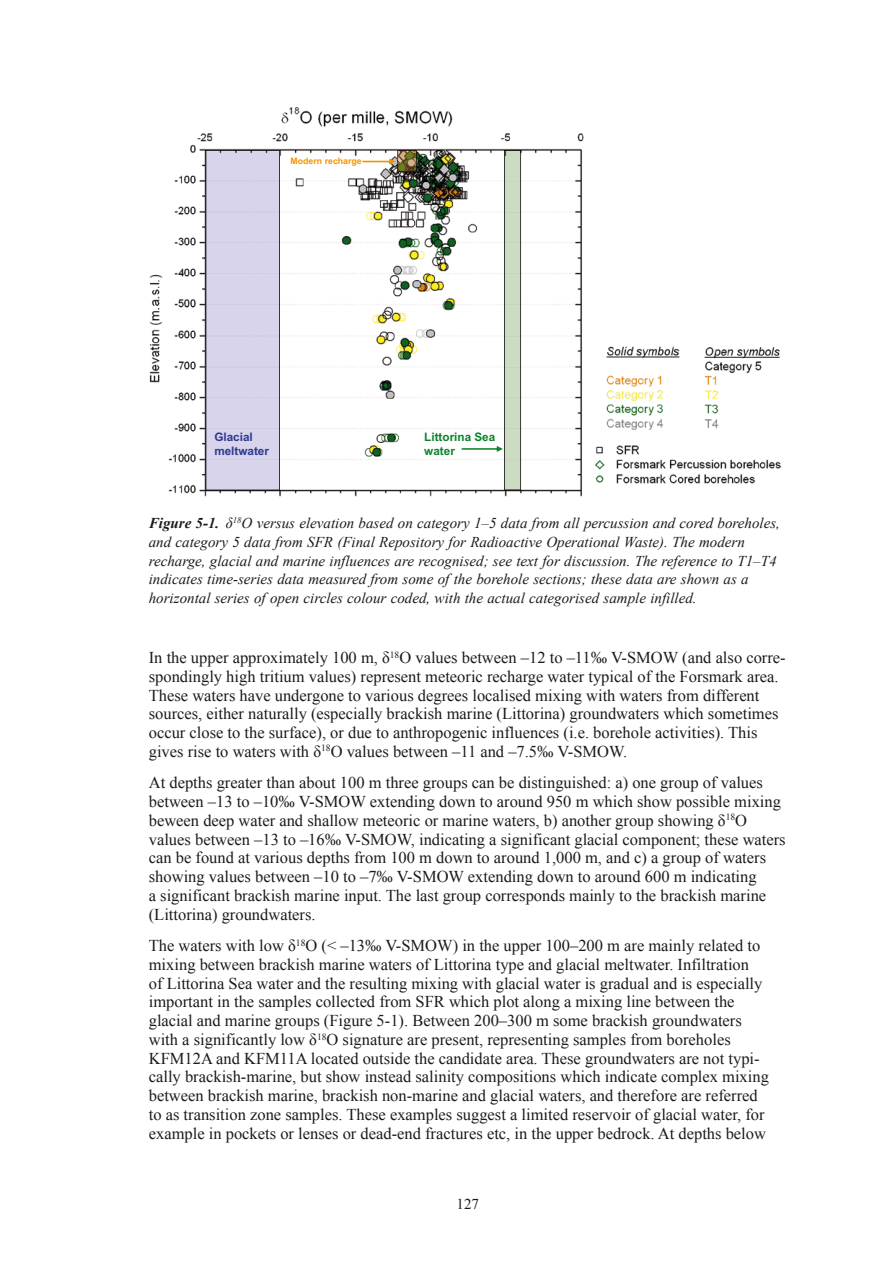
<style>
.page{position:relative;width:893px;height:1263px;background:#fff}
.page>*{position:absolute;margin:0;border:0;box-sizing:border-box;transform-origin:0 0}
.t1{font:16.5px/18.8px "Times New Roman";color:#1c1b1a}
.t2{font:italic 15px/18.8px "Times New Roman";color:#1c1b1a}
.t3{font:15px "Times New Roman";color:#1c1b1a}
.t4{font:700 11.7px/14px "Arial";color:#0d822b}
.t5{font:700 11.7px/14px "Arial";color:#2f388e}
.t6{font:700 8.85px "Arial";color:#f39500}
.s1{font-weight:700}
</style>
<div class="page">
<img style="left:149px;top:107px;width:632px;height:390px">
<div style="left:206px;top:150px;width:74px;height:340px;background:#d7d4ec"></div>
<svg style="left:462px;top:150px;width:59px;height:340px"></svg>
<svg style="left:362px;top:150px;width:55px;height:22px"></svg>
<p class="t6" style="left:291px;top:155px;width:73px">Modern recharge</p>
<p class="t5" style="left:214px;top:430px;width:56px">Glacial meltwater</p>
<p class="t4" style="left:424px;top:430px;width:72px">Littorina Sea water</p>
<p class="t2" style="left:149px;top:513px;width:633px"><span class="s1">Figure 5‑1.</span> δ<sup>18</sup>O versus elevation based on category 1–5 data from all percussion and cored boreholes, and category 5 data from SFR (Final Repository for Radioactive Operational Waste). The modern recharge, glacial and marine influences are recognised; see text for discussion. The reference to T1–T4 indicates time-series data measured from some of the borehole sections; these data are shown as a horizontal series of open circles colour coded, with the actual categorised sample infilled.</p>
<p class="t1" style="left:149px;top:648px;width:638px">In the upper approximately 100 m, δ<sup>18</sup>O values between –12 to –11‰ V-SMOW (and also corre&shy;spondingly high tritium values) represent meteoric recharge water typical of the Forsmark area.<br>These waters have undergone to various degrees localised mixing with waters from different sources, either naturally (especially brackish marine (Littorina) groundwaters which sometimes occur close to the surface), or due to anthropogenic influences (i.e. borehole activities). This gives rise to waters with δ<sup>18</sup>O values between –11 and –7.5‰ V-SMOW.</p>
<p class="t1" style="left:149px;top:773px;width:638px">At depths greater than about 100 m three groups can be distinguished: a) one group of values between –13 to –10‰ V-SMOW extending down to around 950 m which show possible mixing beween deep water and shallow meteoric or marine waters, b) another group showing δ<sup>18</sup>O values between –13 to –16‰ V-SMOW, indicating a significant glacial component; these waters can be found at various depths from 100 m down to around 1,000 m, and c) a group of waters showing values between –10 to –7‰ V-SMOW extending down to around 600 m indicating<br>a significant brackish marine input. The last group corresponds mainly to the brackish marine (Littorina) groundwaters.</p>
<p class="t1" style="left:149px;top:936px;width:622px">The waters with low δ<sup>18</sup>O (&lt; –13‰ V-SMOW) in the upper 100–200 m are mainly related to mixing between brackish marine waters of Littorina type and glacial meltwater. Infiltration<br>of Littorina Sea water and the resulting mixing with glacial water is gradual and is especially important in the samples collected from SFR which plot along a mixing line between the glacial and marine groups (Figure 5‑1). Between 200–300 m some brackish groundwaters with a significantly low δ<sup>18</sup>O signature are present, representing samples from boreholes KFM12A and KFM11A located outside the candidate area. These groundwaters are not typi&shy;cally brackish-marine, but show instead salinity compositions which indicate complex mixing between brackish marine, brackish non-marine and glacial waters, and therefore are referred to as transition zone samples. These examples suggest a limited reservoir of glacial water, for example in pockets or lenses or dead-end fractures etc, in the upper bedrock. At depths below</p>
<p class="t3" style="left:456px;top:1194px;width:24px">127</p>
</div>
